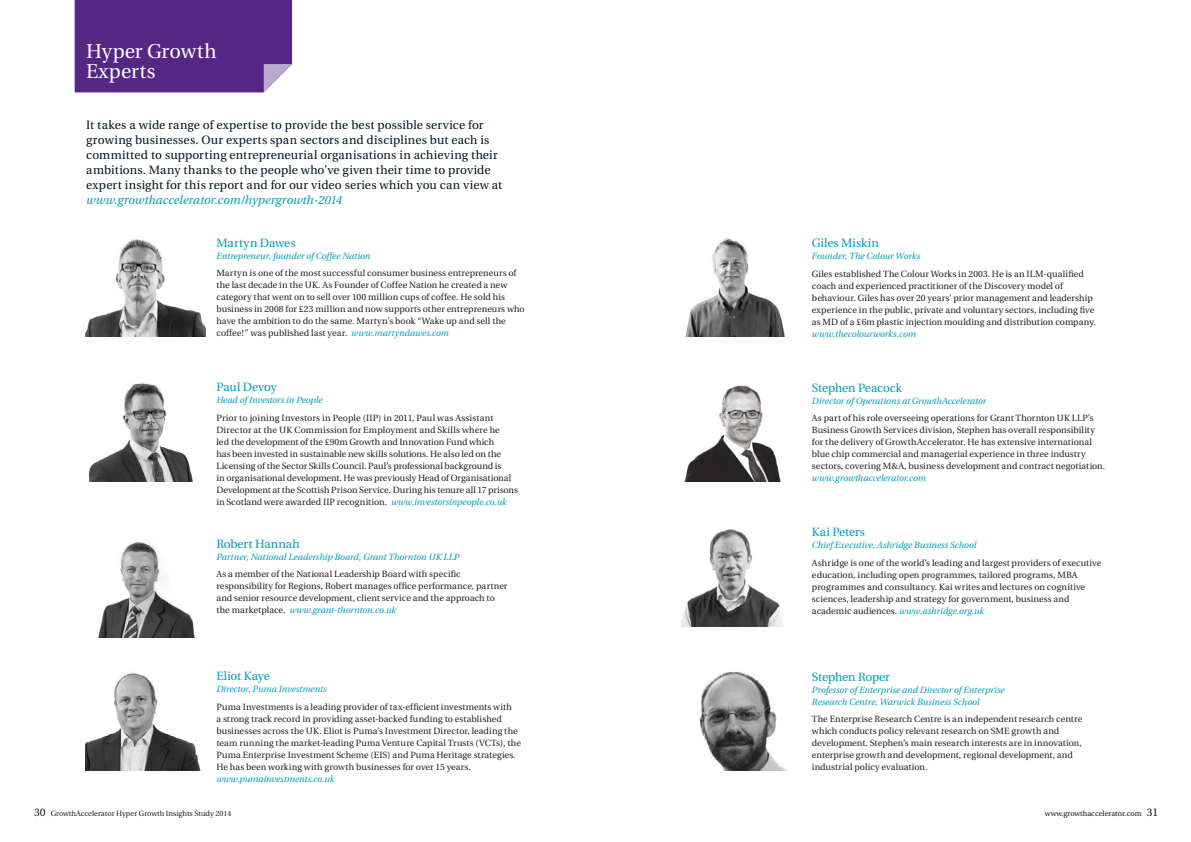
<style>
.page{position:relative;width:1191px;height:842px;background:#fff}
.page>*{position:absolute;margin:0;border:0;box-sizing:border-box;transform-origin:0 0}
.t1{font:20px/20px "Utopia";color:#fff}
.t2{font:12px/15px "Utopia";letter-spacing:.01em;color:#001722}
.t3{font:12px "Utopia";letter-spacing:-.01em;color:#009dbb}
.t4{font:italic 12px "Utopia";letter-spacing:.005em;color:#009dbb}
.t5{font:9px/12px "Utopia";letter-spacing:.005em;color:#231f20}
.t6{font:italic 9px/12px "Utopia";letter-spacing:-.005em;color:#009dbb}
.t7{font:7.5px "Utopia";color:#231f20}
.t8{font:7.5px "Utopia";color:#001722}
.s1{font-style:italic;color:#009dbb}
.s2{font-size:11px}
</style>
<div class="page">
<div style="left:75px;top:0;width:217px;height:92px;background:#542785"></div>
<img style="left:86px;top:239px;width:120px;height:98px">
<img style="left:684px;top:385px;width:97px;height:96px">
<img style="left:88px;top:383px;width:105px;height:98px">
<img style="left:681px;top:529px;width:102px;height:97px">
<img style="left:98px;top:541px;width:97px;height:97px">
<img style="left:699px;top:671px;width:87px;height:99px">
<img style="left:86px;top:672px;width:115px;height:98px">
<img style="left:686px;top:238px;width:99px;height:99px">
<h1 class="t1" style="left:86px;top:41px;width:132px">Hyper Growth<br>Experts</h1>
<p class="t2" style="left:86px;top:117px;width:417px">It takes a wide range of expertise to provide the best possible service for growing businesses. Our experts span sectors and disciplines but each is committed to supporting entrepreneurial organisations in achieving their ambitions. Many thanks to the people who’ve given their time to provide expert insight for this report and for our video series which you can view at</p>
<h2 class="t4" style="left:86px;top:193px;width:257px">www.growthaccelerator.com/hypergrowth-2014</h2>
<h2 class="t3" style="left:216px;top:236px;width:81px">Martyn Dawes</h2>
<p class="t6" style="left:216px;top:250px;width:155px">Entrepreneur, founder of Coffee Nation</p>
<p class="t5" style="left:216px;top:267px;width:310px">Martyn is one of the most successful consumer business entrepreneurs of the last decade in the UK. As Founder of Coffee Nation he created a new category that went on to sell over 100 million cups of coffee. He sold his business in 2008 for £23 million and now supports other entrepreneurs who have the ambition to do the same. Martyn’s book “Wake up and sell the coffee!” was published last year. <span class="s1">www.martyndawes.com</span></p>
<h2 class="t3" style="left:216px;top:381px;width:62px">Paul Devoy</h2>
<p class="t6" style="left:216px;top:394px;width:108px">Head of Investors in People</p>
<p class="t5" style="left:216px;top:412px;width:303px">Prior to joining Investors in People (IIP) in 2011, Paul was Assistant Director at the UK Commission for Employment and Skills where he<br>led the development of the £90m Growth and Innovation Fund which<br>has been invested in sustainable new skills solutions. He also led on the Licensing of the Sector Skills Council. Paul’s professional background is<br>in organisational development. He was previously Head of Organisational Development at the Scottish Prison Service. During his tenure all 17 prisons in Scotland were awarded IIP recognition. <span class="s1">www.investorsinpeople.co.uk</span></p>
<h2 class="t3" style="left:216px;top:537px;width:85px">Robert Hannah</h2>
<p class="t6" style="left:216px;top:551px;width:244px">Partner, National Leadership Board, Grant Thornton UK LLP</p>
<p class="t5" style="left:216px;top:568px;width:292px">As a member of the National Leadership Board with specific responsibility for Regions, Robert manages office performance, partner and senior resource development, client service and the approach to the marketplace. <span class="s1">www.grant-thornton.co.uk</span></p>
<h2 class="t3" style="left:216px;top:670px;width:55px">Eliot Kaye</h2>
<p class="t6" style="left:216px;top:683px;width:112px">Director, Puma Investments</p>
<p class="t5" style="left:216px;top:701px;width:306px">Puma Investments is a leading provider of tax-efficient investments with<br>a strong track record in providing asset-backed funding to established businesses across the UK. Eliot is Puma’s Investment Director, leading the team running the market-leading Puma Venture Capital Trusts (VCTs), the Puma Enterprise Investment Scheme (EIS) and Puma Heritage strategies.<br>He has been working with growth businesses for over 15 years.</p>
<p class="t6" style="left:216px;top:773px;width:120px">www.pumainvestments.co.uk</p>
<h2 class="t3" style="left:812px;top:236px;width:69px">Giles Miskin</h2>
<p class="t6" style="left:812px;top:250px;width:110px">Founder, The Colour Works</p>
<p class="t5" style="left:812px;top:268px;width:285px">Giles established The Colour Works in 2003. He is an ILM-qualified coach and experienced practitioner of the Discovery model of behaviour. Giles has over 20 years’ prior management and leadership experience in the public, private and voluntary sectors, including five as MD of a £6m plastic injection moulding and distribution company.</p>
<p class="t6" style="left:812px;top:328px;width:106px">www.thecolourworks.com</p>
<h2 class="t3" style="left:812px;top:381px;width:92px">Stephen Peacock</h2>
<p class="t6" style="left:812px;top:395px;width:176px">Director of Operations at GrowthAccelerator</p>
<p class="t5" style="left:812px;top:412px;width:295px">As part of his role overseeing operations for Grant Thornton UK LLP’s Business Growth Services division, Stephen has overall responsibility for the delivery of GrowthAccelerator. He has extensive international blue chip commercial and managerial experience in three industry sectors, covering M&amp;A, business development and contract negotiation.</p>
<p class="t6" style="left:812px;top:472px;width:116px">www.growthaccelerator.com</p>
<h2 class="t3" style="left:812px;top:525px;width:55px">Kai Peters</h2>
<p class="t6" style="left:812px;top:539px;width:166px">Chief Executive, Ashridge Business School</p>
<p class="t5" style="left:812px;top:557px;width:291px">Ashridge is one of the world’s leading and largest providers of executive education, including open programmes, tailored programs, MBA programmes and consultancy. Kai writes and lectures on cognitive sciences, leadership and strategy for government, business and academic audiences. <span class="s1">www.ashridge.org.uk</span></p>
<h2 class="t3" style="left:812px;top:670px;width:79px">Stephen Roper</h2>
<p class="t6" style="left:812px;top:684px;width:194px">Professor of Enterprise and Director of Enterprise<br>Research Centre, Warwick Business School</p>
<p class="t5" style="left:812px;top:713px;width:272px">The Enterprise Research Centre is an independent research centre which conducts policy relevant research on SME growth and development. Stephen’s main research interests are in innovation, enterprise growth and development, regional development, and industrial policy evaluation.</p>
<p class="t7" style="left:34px;top:810px;width:199px"><span class="s2">30</span> GrowthAccelerator Hyper Growth Insights Study 2014</p>
<p class="t8" style="left:1045px;top:809px;width:115px">www.growthaccelerator.com <span class="s2">31</span></p>
</div>
